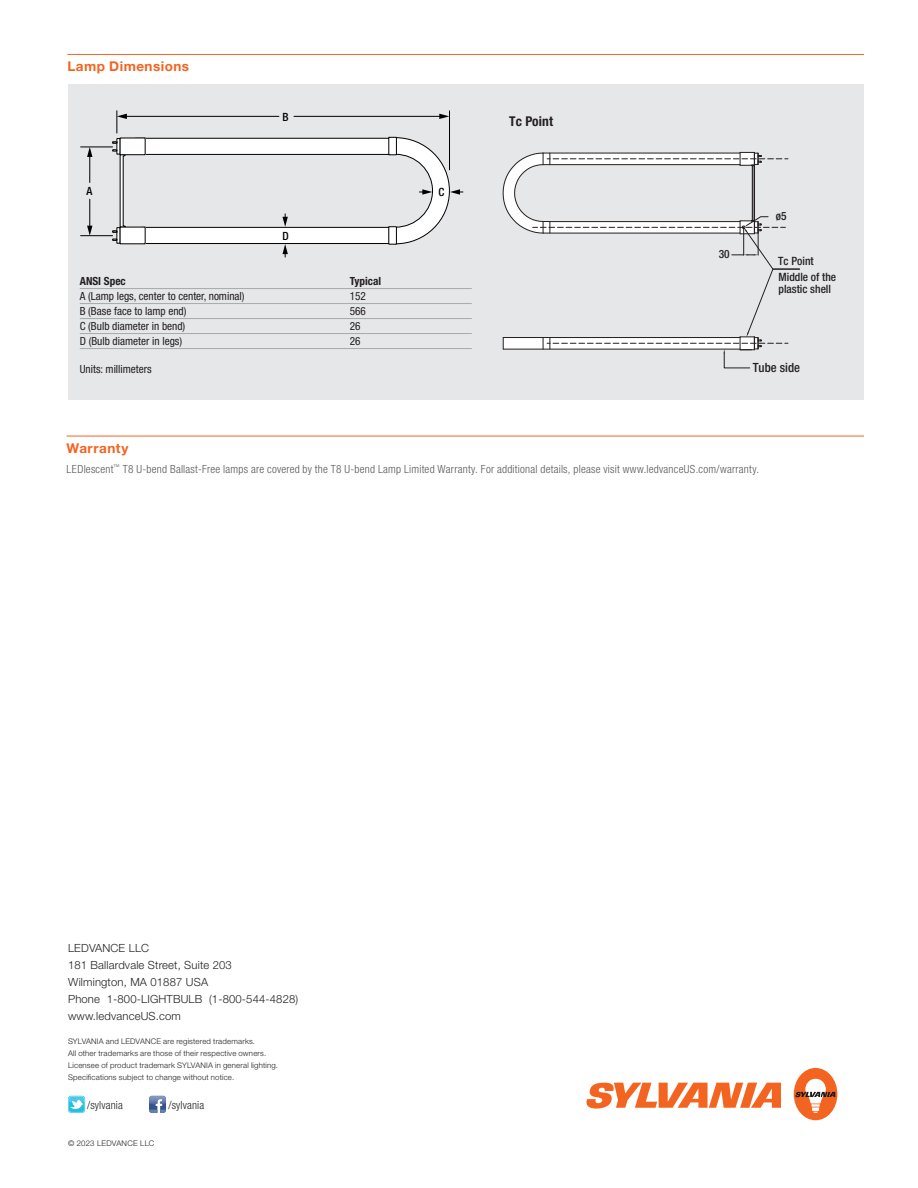
<style>
.page{position:relative;width:918px;height:1188px;background:#fff}
.page>*{position:absolute;margin:0;border:0;box-sizing:border-box;transform-origin:0 0}
.t1{font:700 13.5px "Helvetica Neue LT Pro";letter-spacing:.035em;color:#f36421}
.t2{font:700 condensed 13.5px "Helvetica Neue LT Pro";letter-spacing:.01em;color:#231f20}
.t3{font:500 condensed 12.75px "Helvetica Neue LT Pro";color:#231f20}
.t4{font:500 condensed 11.4px/15.8px "Helvetica Neue LT Pro";color:#231f20}
.t5{font:500 condensed 11.4px "Helvetica Neue LT Pro";color:#000}
.t6{font:300 condensed 11.25px "Helvetica Neue LT Pro";letter-spacing:.02em;color:#57585a}
.t7{font:condensed 11.25px "Helvetica Neue LT Pro";color:#231f20}
.t8{font:300 11.25px/17px "Helvetica Neue LT Pro";letter-spacing:.015em;color:#231f20}
.t9{font:300 condensed 11.25px "Helvetica Neue LT Pro";letter-spacing:.015em;color:#231f20}
.t10{font:700 condensed 11.25px "Helvetica Neue LT Pro";color:#231f20}
.t11{font:300 7.8px/11.9px "Helvetica Neue LT Pro";letter-spacing:.025em;color:#231f20}
</style>
<div class="page">
<hr style="left:67px;top:436px;width:797px;height:1px;background:#f36421">
<svg style="left:586px;top:1083px;width:195px;height:26px"></svg>
<div style="left:794px;top:1068px;width:43px;height:52px;background:#f36421;border-radius:50%"></div>
<svg style="left:795px;top:1079px;width:40px;height:34px"></svg>
<svg style="left:68px;top:1096px;width:17px;height:17px"></svg>
<svg style="left:68px;top:1096px;width:17px;height:16px"></svg>
<svg style="left:149px;top:1096px;width:17px;height:17px"></svg>
<hr style="left:67px;top:54px;width:797px;height:1px;background:#f36421">
<div style="left:68px;top:84px;width:796px;height:316px;background:#e6e7e9"></div>
<hr style="left:80px;top:288px;width:392px;height:1px;background:#a8a9ad">
<hr style="left:80px;top:303px;width:392px;height:1px;background:#a8a9ad">
<hr style="left:80px;top:318px;width:392px;height:1px;background:#a8a9ad">
<hr style="left:80px;top:333px;width:392px;height:1px;background:#a8a9ad">
<hr style="left:80px;top:348px;width:392px;height:1px;background:#a8a9ad">
<hr style="left:117px;top:139px;width:3px;height:15px;background:#fff">
<div style="left:116px;top:138px;width:5px;height:17px;border:1px solid #000"></div>
<hr style="left:117px;top:228px;width:3px;height:15px;background:#fff">
<svg style="left:112px;top:141px;width:15px;height:92px"></svg>
<div style="left:135px;top:138px;width:255px;height:16px;background:#fff"></div>
<div style="left:135px;top:138px;width:255px;height:17px;border:1px solid #000"></div>
<div style="left:141px;top:227px;width:248px;height:17px;background:#fff"></div>
<div style="left:141px;top:227px;width:249px;height:17px;border:1px solid #000"></div>
<div style="left:120px;top:138px;width:25px;height:17px;background:#fff"></div>
<div style="left:120px;top:138px;width:26px;height:17px;border:1px solid #000"></div>
<div style="left:120px;top:227px;width:25px;height:17px;background:#fff"></div>
<div style="left:389px;top:137px;width:7px;height:18px;background:#fff"></div>
<div style="left:388px;top:137px;width:9px;height:18px;border:1px solid #000"></div>
<div style="left:389px;top:227px;width:7px;height:17px;background:#fff"></div>
<hr style="left:449px;top:111px;width:1px;height:59px;background:#000">
<hr style="left:81px;top:146px;width:32px;height:1px;background:#000">
<hr style="left:81px;top:235px;width:32px;height:1px;background:#000">
<svg style="left:87px;top:147px;width:5px;height:35px"></svg>
<hr style="left:125px;top:116px;width:154px;height:1px;background:#000">
<svg style="left:116px;top:111px;width:11px;height:22px"></svg>
<hr style="left:294px;top:116px;width:147px;height:1px;background:#000">
<svg style="left:439px;top:114px;width:10px;height:5px"></svg>
<svg style="left:282px;top:214px;width:6px;height:13px"></svg>
<svg style="left:395px;top:137px;width:68px;height:108px"></svg>
<svg style="left:282px;top:244px;width:6px;height:13px"></svg>
<svg style="left:87px;top:199px;width:5px;height:37px"></svg>
<svg style="left:503px;top:152px;width:297px;height:217px"></svg>
<h1 class="t1" style="left:67px;top:58px;width:123px">Lamp Dimensions</h1>
<h3 class="t5" style="left:87px;top:184px;width:7px">A</h3>
<h3 class="t5" style="left:282px;top:110px;width:8px">B</h3>
<h3 class="t5" style="left:282px;top:229px;width:8px">D</h3>
<h3 class="t10" style="left:80px;top:274px;width:48px">ANSI Spec</h3>
<h3 class="t10" style="left:350px;top:274px;width:33px">Typical</h3>
<h3 class="t7" style="left:80px;top:289px;width:166px">A (Lamp legs, center to center, nominal)</h3>
<h3 class="t7" style="left:350px;top:289px;width:18px">152</h3>
<h3 class="t7" style="left:80px;top:304px;width:108px">B (Base face to lamp end)</h3>
<h3 class="t7" style="left:350px;top:304px;width:18px">566</h3>
<h3 class="t7" style="left:80px;top:319px;width:107px">C (Bulb diameter in bend)</h3>
<h3 class="t7" style="left:350px;top:319px;width:12px">26</h3>
<h3 class="t7" style="left:80px;top:334px;width:104px">D (Bulb diameter in legs)</h3>
<h3 class="t7" style="left:350px;top:334px;width:12px">26</h3>
<h3 class="t7" style="left:80px;top:363px;width:74px">Units: millimeters</h3>
<h3 class="t5" style="left:438px;top:185px;width:7px">C</h3>
<h1 class="t2" style="left:509px;top:113px;width:46px">Tc Point</h1>
<h3 class="t4" style="left:719px;top:246px;width:12px">30</h3>
<h3 class="t4" style="left:776px;top:208px;width:12px">ø5</h3>
<h3 class="t4" style="left:778px;top:253px;width:59px">Tc Point<br>Middle of the</h3>
<h3 class="t4" style="left:779px;top:281px;width:54px">plastic shell</h3>
<h2 class="t3" style="left:753px;top:359px;width:49px">Tube side</h2>
<h1 class="t1" style="left:67px;top:439px;width:63px">Warranty</h1>
<h3 class="t6" style="left:67px;top:462px;width:694px">LEDlescent<sup>™</sup> T8 U-bend Ballast-Free lamps are covered by the T8 U-bend Lamp Limited Warranty. For additional details, please visit www.ledvanceUS.com/warranty.</h3>
<h3 class="t8" style="left:68px;top:939px;width:232px">LEDVANCE LLC<br>181 Ballardvale Street, Suite 203<br>Wilmington, MA 01887 USA<br>Phone 1-800-LIGHTBULB (1-800-544-4828) www.ledvanceUS.com</h3>
<p class="t11" style="left:68px;top:1036px;width:211px">SYLVANIA and LEDVANCE are registered trademarks.<br>All other trademarks are those of their respective owners.<br>Licensee of product trademark SYLVANIA in general lighting.<br>Specifications subject to change without notice.</p>
<h3 class="t9" style="left:87px;top:1098px;width:37px">/sylvania</h3>
<h3 class="t9" style="left:168px;top:1098px;width:37px">/sylvania</h3>
<p class="t11" style="left:68px;top:1137px;width:88px">© 2023 LEDVANCE LLC</p>
</div>
